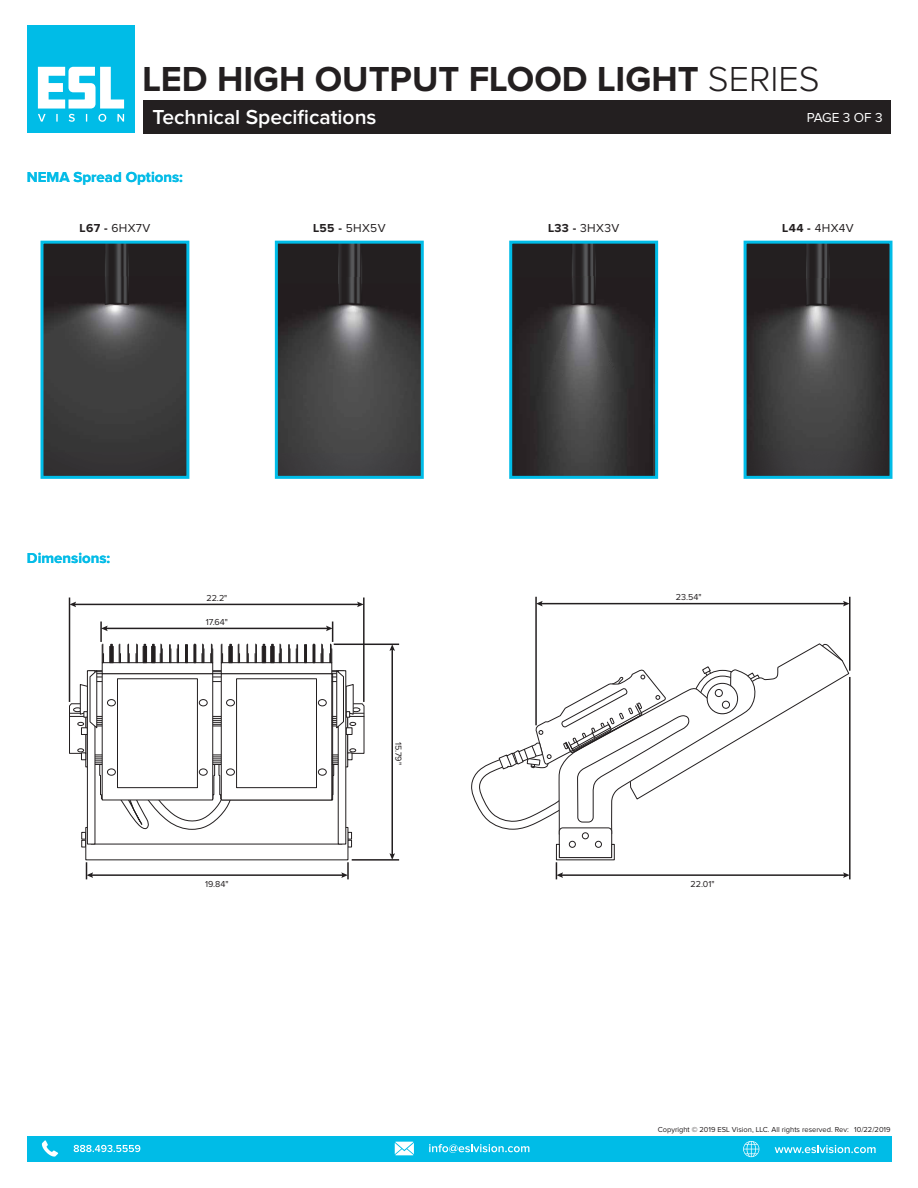
<style>
.page{position:relative;width:918px;height:1188px;background:#fff}
.page>*{position:absolute;margin:0;border:0;box-sizing:border-box;transform-origin:0 0}
.t1{font:700 36px "Proxima Nova";color:#231f20}
.t2{font:600 21px "Proxima Nova";color:#fff}
.t3{font:700 15px "Proxima Nova";color:#00bce7}
.t4{font:13.5px "Proxima Nova";letter-spacing:-.02em;color:#fff}
.t5{font:12px "Proxima Nova";letter-spacing:.03em;color:#231f20}
.t6{font:9px "Proxima Nova";color:#231f20}
.t7{font:7.5px "Proxima Nova";color:#231f20}
.s1{font-weight:300}
.s2{font-weight:700}
</style>
<div class="page">
<div style="left:27px;top:26px;width:108px;height:108px;background:#00bce7"></div>
<svg style="left:38px;top:67px;width:86px;height:55px"></svg>
<div style="left:143px;top:100px;width:748px;height:34px;background:#231f20"></div>
<div style="left:27px;top:1136px;width:864px;height:25px;background:#00bce7"></div>
<svg style="left:42px;top:1140px;width:16px;height:17px"></svg>
<svg style="left:74px;top:1145px;width:66px;height:7px"></svg>
<svg style="left:395px;top:1142px;width:19px;height:13px"></svg>
<svg style="left:429px;top:1144px;width:100px;height:9px"></svg>
<svg style="left:743px;top:1141px;width:16px;height:16px"></svg>
<svg style="left:775px;top:1145px;width:101px;height:8px"></svg>
<div style="left:276px;top:242px;width:146px;height:235px;background:#231f20"></div>
<img style="left:279px;top:305px;width:141px;height:170px">
<img style="left:338px;top:252px;width:14px;height:53px">
<img style="left:339px;top:245px;width:23px;height:59px">
<div style="left:275px;top:241px;width:149px;height:238px;border:3px solid #00bce7"></div>
<div style="left:511px;top:242px;width:142px;height:235px;background:#231f20"></div>
<img style="left:530px;top:304px;width:104px;height:171px">
<img style="left:595px;top:258px;width:1px;height:18px">
<img style="left:572px;top:245px;width:21px;height:31px">
<svg style="left:572px;top:276px;width:24px;height:2px"></svg>
<img style="left:572px;top:278px;width:23px;height:27px">
<div style="left:509px;top:241px;width:149px;height:238px;border:3px solid #00bce7"></div>
<div style="left:745px;top:244px;width:146px;height:233px;background:#231f20"></div>
<img style="left:748px;top:305px;width:137px;height:170px">
<img style="left:806px;top:264px;width:24px;height:42px">
<img style="left:806px;top:245px;width:23px;height:60px">
<svg style="left:806px;top:278px;width:24px;height:1px"></svg>
<div style="left:744px;top:241px;width:148px;height:238px;border:3px solid #00bce7"></div>
<div style="left:42px;top:242px;width:146px;height:235px;background:#231f20"></div>
<img style="left:44px;top:303px;width:141px;height:172px">
<img style="left:105px;top:257px;width:24px;height:48px">
<img style="left:105px;top:245px;width:23px;height:59px">
<div style="left:40px;top:241px;width:149px;height:238px;border:3px solid #00bce7"></div>
<hr style="left:849px;top:677px;width:2px;height:202px;background:#231f20">
<hr style="left:74px;top:604px;width:285px;height:1px;background:#231f20">
<svg style="left:357px;top:602px;width:6px;height:5px"></svg>
<svg style="left:70px;top:602px;width:6px;height:5px"></svg>
<hr style="left:106px;top:628px;width:222px;height:1px;background:#231f20">
<svg style="left:102px;top:626px;width:6px;height:5px"></svg>
<hr style="left:69px;top:598px;width:1px;height:104px;background:#231f20">
<hr style="left:100px;top:622px;width:2px;height:20px;background:#231f20">
<hr style="left:363px;top:598px;width:2px;height:104px;background:#231f20">
<hr style="left:541px;top:603px;width:304px;height:1px;background:#231f20">
<svg style="left:843px;top:601px;width:6px;height:5px"></svg>
<svg style="left:537px;top:601px;width:6px;height:5px"></svg>
<hr style="left:535px;top:597px;width:2px;height:128px;background:#231f20">
<hr style="left:849px;top:597px;width:2px;height:74px;background:#231f20">
<hr style="left:391px;top:649px;width:2px;height:206px;background:#231f20">
<svg style="left:389px;top:853px;width:6px;height:6px"></svg>
<svg style="left:389px;top:645px;width:6px;height:6px"></svg>
<hr style="left:334px;top:644px;width:65px;height:1px;background:#231f20">
<hr style="left:352px;top:859px;width:47px;height:2px;background:#231f20">
<svg style="left:102px;top:644px;width:2px;height:19px"></svg>
<svg style="left:119px;top:644px;width:2px;height:19px"></svg>
<svg style="left:128px;top:644px;width:2px;height:19px"></svg>
<svg style="left:136px;top:644px;width:2px;height:19px"></svg>
<svg style="left:160px;top:644px;width:3px;height:19px"></svg>
<svg style="left:202px;top:644px;width:11px;height:19px"></svg>
<svg style="left:169px;top:645px;width:10px;height:18px"></svg>
<hr style="left:110px;top:646px;width:3px;height:17px;background:#231f20">
<hr style="left:143px;top:646px;width:4px;height:17px;background:#231f20">
<svg style="left:151px;top:646px;width:4px;height:17px"></svg>
<hr style="left:185px;top:644px;width:3px;height:19px;background:#231f20">
<svg style="left:194px;top:644px;width:2px;height:19px"></svg>
<svg style="left:221px;top:644px;width:2px;height:19px"></svg>
<svg style="left:238px;top:644px;width:2px;height:19px"></svg>
<svg style="left:247px;top:644px;width:2px;height:19px"></svg>
<svg style="left:255px;top:644px;width:2px;height:19px"></svg>
<svg style="left:279px;top:644px;width:3px;height:19px"></svg>
<svg style="left:321px;top:622px;width:12px;height:41px"></svg>
<svg style="left:288px;top:645px;width:10px;height:18px"></svg>
<hr style="left:229px;top:646px;width:3px;height:17px;background:#231f20">
<div style="left:262px;top:646px;width:4px;height:17px;background:#231f20;border:1px solid #231f20"></div>
<hr style="left:271px;top:646px;width:3px;height:17px;background:#231f20">
<hr style="left:304px;top:644px;width:3px;height:19px;background:#231f20">
<svg style="left:313px;top:644px;width:2px;height:19px"></svg>
<svg style="left:69px;top:670px;width:295px;height:209px"></svg>
<svg style="left:471px;top:616px;width:379px;height:263px"></svg>
<h1 class="t1" style="left:142px;top:59px;width:679px">LED HIGH OUTPUT FLOOD LIGHT <span class="s1">SERIES</span></h1>
<h2 class="t2" style="left:153px;top:105px;width:225px">Technical Specifications</h2>
<h3 class="t4" style="left:807px;top:110px;width:77px">PAGE 3 OF 3</h3>
<h3 class="t3" style="left:27px;top:169px;width:158px">NEMA Spread Options:</h3>
<h3 class="t5" style="left:79px;top:221px;width:72px"><span class="s2">L67 -</span> 6HX7V</h3>
<h3 class="t5" style="left:313px;top:221px;width:74px"><span class="s2">L55 -</span> 5HX5V</h3>
<h3 class="t5" style="left:548px;top:221px;width:73px"><span class="s2">L33 -</span> 3HX3V</h3>
<h3 class="t5" style="left:782px;top:221px;width:73px"><span class="s2">L44 -</span> 4HX4V</h3>
<h3 class="t3" style="left:27px;top:550px;width:85px">Dimensions:</h3>
<p class="t6" style="left:206px;top:593px;width:23px">22.2"</p>
<p class="t6" style="left:206px;top:617px;width:24px">17.64"</p>
<p class="t6" style="left:403px;top:742px;width:24px;rotate:90deg">15.79"</p>
<p class="t6" style="left:676px;top:592px;width:27px">23.54"</p>
<p class="t6" style="left:205px;top:879px;width:25px">19.84"</p>
<p class="t6" style="left:691px;top:879px;width:26px">22.01"</p>
<p class="t7" style="left:658px;top:1125px;width:234px">Copyright © 2019 ESL Vision, LLC. All rights reserved. Rev: 10/22/2019</p>
</div>
